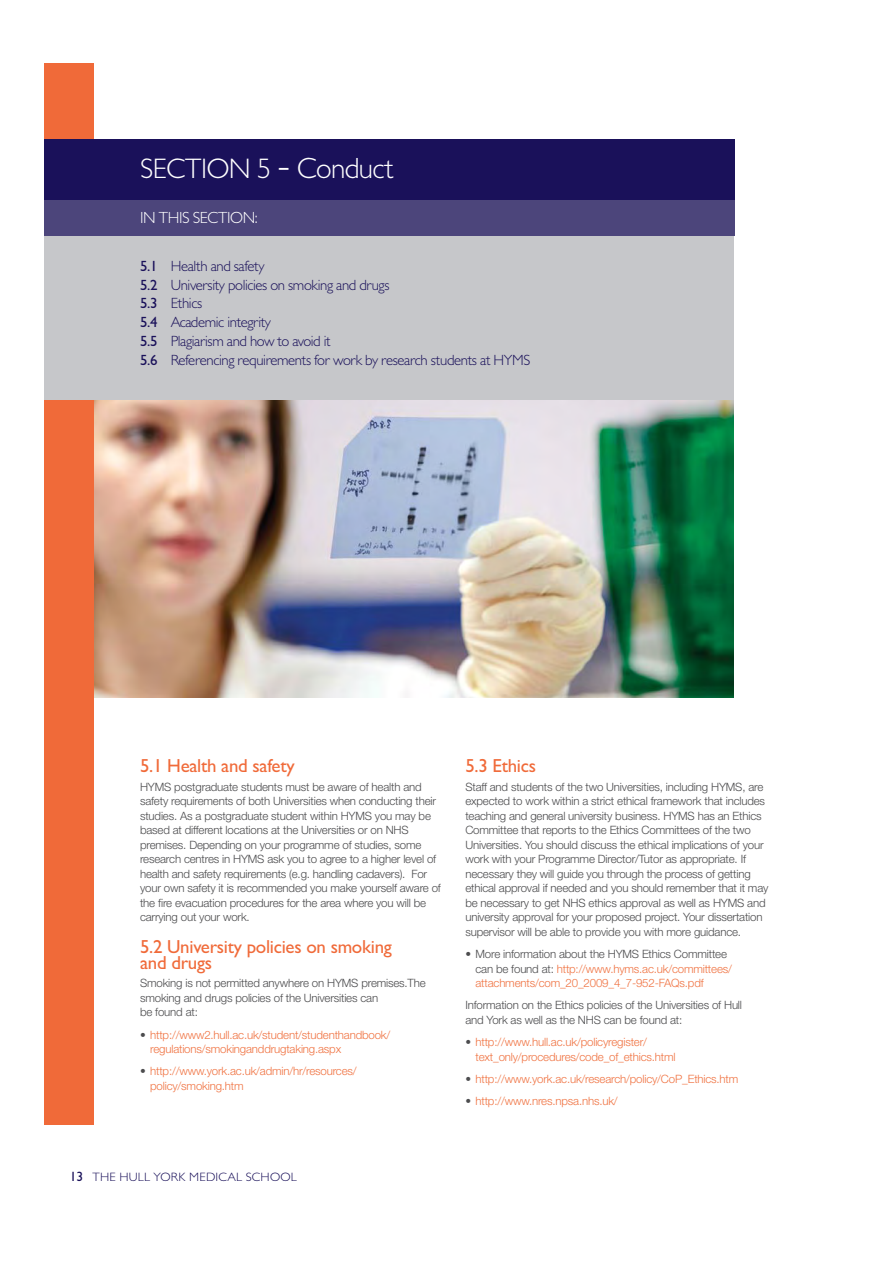
<style>
.page{position:relative;width:893px;height:1263px;background:#fff}
.page>*{position:absolute;margin:0;border:0;box-sizing:border-box;transform-origin:0 0}
.t1{font:300 28.35px "Gill Sans MT Std";letter-spacing:-.015em;color:#fff}
.t2{font:18.9px/16.2px "Gill Sans";letter-spacing:-.015em;color:#f06a39}
.t3{font:300 16.2px "Gill Sans MT Std";letter-spacing:-.025em;color:#fff}
.t4{font:300 14.85px/18.9px "Gill Sans MT Std";letter-spacing:-.025em;color:#1a115a}
.t5{font:300 12.15px "Gill Sans MT Std";letter-spacing:.015em;color:#1a115a;scale:1.05 1}
.t6{font:300 11.55px/14.5px "Helvetica Neue LT Std";letter-spacing:-.015em;color:#4c4c4e}
.t7{font:300 11.55px/14.5px "Helvetica Neue LT Std";letter-spacing:-.015em;color:#f07342}
.s1{font-size:40.5px}
.s2{font-size:29.4px}
.s3{font-family:"Gill Sans";font-weight:400}
.s4{color:#4c4c4e}
.s5{font-family:"Gill Sans";font-weight:400;font-size:13.5px}
</style>
<div class="page">
<img style="left:93px;top:400px;width:640px;height:298px">
<div style="left:44px;top:63px;width:49px;height:1062px;background:#f06a39"></div>
<div style="left:44px;top:235px;width:689px;height:165px;background:#c6c7ca"></div>
<div style="left:44px;top:199px;width:691px;height:37px;background:#4c457b"></div>
<div style="left:44px;top:139px;width:691px;height:61px;background:#1a115a"></div>
<h1 class="t1" style="left:140px;top:159px;width:255px">SECTION 5 <span class="s1">-</span> <span class="s2">Conduct</span></h1>
<h3 class="t3" style="left:140px;top:212px;width:119px">IN THIS SECTION:</h3>
<p class="t4" style="left:140px;top:258px;width:392px"><span class="s3">5.1</span> Health and safety<br><span class="s3">5.2</span> University policies on smoking and drugs<br><span class="s3">5.3</span> Ethics<br><span class="s3">5.4</span> Academic integrity<br><span class="s3">5.5</span> Plagiarism and how to avoid it<br><span class="s3">5.6</span> Referencing requirements for work by research students at HYMS</p>
<h2 class="t2" style="left:140px;top:760px;width:156px">5.1 Health and safety</h2>
<p class="t6" style="left:140px;top:781px;width:302px">HYMS postgraduate students must be aware of health and safety requirements of both Universities when conducting their studies. As a postgraduate student within HYMS you may be based at different locations at the Universities or on NHS premises. Depending on your programme of studies, some research centres in HYMS ask you to agree to a higher level of health and safety requirements (e.g. handling cadavers). For your own safety it is recommended you make yourself aware of the fire evacuation procedures for the area where you will be carrying out your work.</p>
<h2 class="t2" style="left:140px;top:941px;width:253px">5.2 University policies on smoking and drugs</h2>
<p class="t6" style="left:140px;top:977px;width:287px">Smoking is not permitted anywhere on HYMS premises.The smoking and drugs policies of the Universities can<br>be found at:</p>
<p class="t7" style="left:150px;top:1028px;width:242px;text-indent:-10px"><span class="s4">•</span> http://www2.hull.ac.uk/student/studenthandbook/ regulations/smokinganddrugtaking.aspx</p>
<p class="t7" style="left:150px;top:1065px;width:208px;text-indent:-10px"><span class="s4">•</span> http://www.york.ac.uk/admin/hr/resources/ policy/smoking.htm</p>
<h2 class="t2" style="left:465px;top:760px;width:72px">5.3 Ethics</h2>
<p class="t6" style="left:465px;top:781px;width:305px">Staff and students of the two Universities, including HYMS, are expected to work within a strict ethical framework that includes teaching and general university business. HYMS has an Ethics Committee that reports to the Ethics Committees of the two Universities. You should discuss the ethical implications of your work with your Programme Director/Tutor as appropriate. If necessary they will guide you through the process of getting ethical approval if needed and you should remember that it may be necessary to get NHS ethics approval as well as HYMS and university approval for your proposed project. Your dissertation supervisor will be able to provide you with more guidance.</p>
<p class="t7" style="left:475px;top:948px;width:258px;text-indent:-10px"><span class="s4">• More information about the HYMS Ethics Committee can be found at:</span> http://www.hyms.ac.uk/committees/ attachments/com_20_2009_4_7-952-FAQs.pdf</p>
<p class="t6" style="left:465px;top:999px;width:278px">Information on the Ethics policies of the Universities of Hull and York as well as the NHS can be found at:</p>
<p class="t7" style="left:475px;top:1036px;width:202px;text-indent:-10px"><span class="s4">•</span> http://www.hull.ac.uk/policyregister/ text_only/procedures/code_of_ethics.html</p>
<p class="t7" style="left:465px;top:1072px;width:274px"><span class="s4">•</span> http://www.york.ac.uk/research/policy/CoP_Ethics.htm</p>
<p class="t7" style="left:465px;top:1095px;width:154px"><span class="s4">•</span> http://www.nres.npsa.nhs.uk/</p>
<p class="t5" style="left:70px;top:1172px;width:218px"><span class="s5">13</span> THE HULL YORK MEDICAL SCHOOL</p>
</div>
